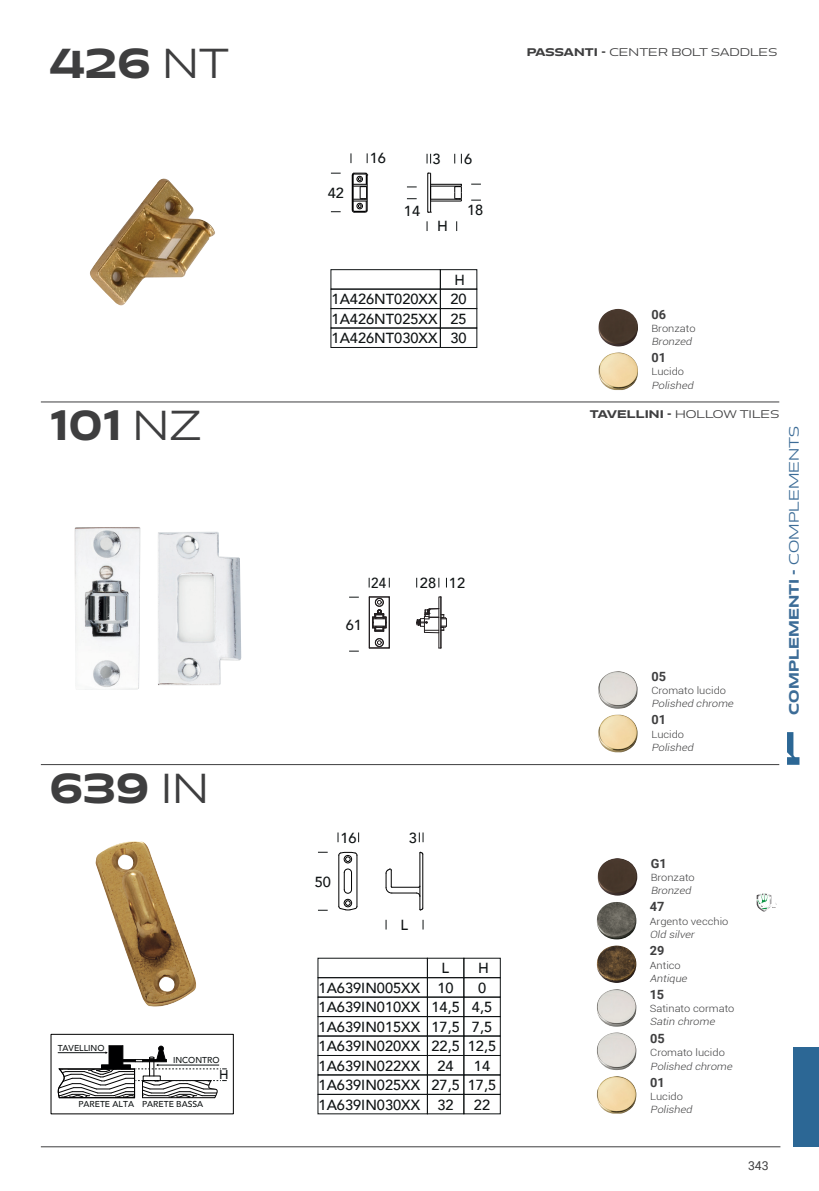
<style>
.page{position:relative;width:819px;height:1191px;background:#fff}
.page>*{position:absolute;margin:0;border:0;box-sizing:border-box;transform-origin:0 0}
.t1{font:700 38.5px "Aero";color:#3e3e3f}
.t2{font:500 14.53px/19.4px "Avenir";color:#101415}
.t3{font:500 14.53px "Avenir";color:#111516}
.t4{font:500 14.53px "Avenir";color:#111516;scale:.92 1}
.t5{font:700 12.78px "Roboto";color:#3e3e3f}
.t6{font:500 12.78px "Avenir";color:#101415}
.t7{font:700 12.6px "Aero";color:#3c6c97;scale:1.11 1}
.t8{font:12.25px "Roboto";color:#3e3e3f}
.t9{font:10.15px "Aero";color:#3e3e3f;scale:1.11 1}
.t10{font:300 9.97px "Roboto";color:#3e3e3f;scale:1.11 1}
.t11{font:italic 300 9.97px "Roboto";color:#3e3e3f;scale:1.11 1}
.t12{font:500 8.58px "Avenir";color:#101415}
.s1{font-weight:400}
.s2{font-weight:700}
</style>
<div class="page">
<hr style="left:41px;top:1146px;width:739px;height:1px;background:#3e3e3f">
<svg style="left:787px;top:732px;width:12px;height:33px"></svg>
<hr style="left:41px;top:402px;width:738px;height:1px;background:#3e3e3f">
<hr style="left:41px;top:764px;width:738px;height:1px;background:#3e3e3f">
<div style="left:793px;top:1047px;width:26px;height:99px;background:#2c6795"></div>
<img style="left:90px;top:179px;width:125px;height:127px">
<svg style="left:352px;top:173px;width:16px;height:40px"></svg>
<hr style="left:430px;top:173px;width:1px;height:39px;background:#000001">
<hr style="left:427px;top:173px;width:1px;height:39px;background:#000001">
<hr style="left:430px;top:201px;width:31px;height:1px;background:#000001">
<svg style="left:430px;top:184px;width:32px;height:17px"></svg>
<div style="left:331px;top:289px;width:109px;height:20px;border:1px solid #101415"></div>
<div style="left:440px;top:289px;width:37px;height:20px;border:1px solid #101415"></div>
<div style="left:331px;top:308px;width:109px;height:20px;border:1px solid #101415"></div>
<div style="left:440px;top:308px;width:37px;height:20px;border:1px solid #101415"></div>
<div style="left:331px;top:328px;width:109px;height:19px;border:1px solid #101415"></div>
<div style="left:440px;top:328px;width:37px;height:19px;border:1px solid #101415"></div>
<div style="left:331px;top:269px;width:109px;height:20px;border:1px solid #101415"></div>
<div style="left:440px;top:269px;width:37px;height:20px;border:1px solid #101415"></div>
<svg style="left:427px;top:154px;width:4px;height:9px"></svg>
<img style="left:75px;top:527px;width:167px;height:163px">
<div style="left:375px;top:638px;width:8px;height:8px;border:1px solid #231f20;border-radius:50%"></div>
<svg style="left:377px;top:640px;width:4px;height:4px"></svg>
<div style="left:369px;top:597px;width:20px;height:51px;border:1px solid #231f20"></div>
<svg style="left:369px;top:596px;width:21px;height:35px"></svg>
<svg style="left:416px;top:596px;width:31px;height:52px"></svg>
<img style="left:597px;top:1076px;width:39px;height:37px">
<img style="left:597px;top:1032px;width:39px;height:38px">
<img style="left:95px;top:841px;width:102px;height:166px">
<hr style="left:356px;top:855px;width:1px;height:51px;background:#000001">
<hr style="left:338px;top:855px;width:1px;height:51px;background:#000001">
<svg style="left:338px;top:852px;width:19px;height:9px"></svg>
<div style="left:344px;top:855px;width:8px;height:8px;border:1px solid #000001;border-radius:50%"></div>
<div style="left:344px;top:899px;width:8px;height:8px;border:1px solid #000001;border-radius:50%"></div>
<svg style="left:338px;top:900px;width:19px;height:10px"></svg>
<svg style="left:344px;top:868px;width:8px;height:25px"></svg>
<hr style="left:419px;top:853px;width:1px;height:56px;background:#000001">
<hr style="left:422px;top:854px;width:1px;height:54px;background:#000001">
<svg style="left:386px;top:868px;width:34px;height:28px"></svg>
<svg style="left:419px;top:832px;width:4px;height:10px"></svg>
<div style="left:318px;top:977px;width:109px;height:20px;border:1px solid #101415"></div>
<div style="left:427px;top:977px;width:37px;height:20px;border:1px solid #101415"></div>
<div style="left:318px;top:997px;width:109px;height:19px;border:1px solid #101415"></div>
<div style="left:427px;top:997px;width:37px;height:19px;border:1px solid #101415"></div>
<div style="left:318px;top:1016px;width:109px;height:20px;border:1px solid #101415"></div>
<div style="left:427px;top:1016px;width:37px;height:20px;border:1px solid #101415"></div>
<div style="left:318px;top:1036px;width:109px;height:19px;border:1px solid #101415"></div>
<div style="left:427px;top:1036px;width:37px;height:19px;border:1px solid #101415"></div>
<div style="left:318px;top:1055px;width:109px;height:20px;border:1px solid #101415"></div>
<div style="left:427px;top:1055px;width:37px;height:20px;border:1px solid #101415"></div>
<div style="left:318px;top:1074px;width:109px;height:20px;border:1px solid #101415"></div>
<div style="left:427px;top:1074px;width:37px;height:20px;border:1px solid #101415"></div>
<div style="left:318px;top:1094px;width:109px;height:20px;border:1px solid #101415"></div>
<div style="left:427px;top:1094px;width:37px;height:20px;border:1px solid #101415"></div>
<div style="left:463px;top:977px;width:37px;height:20px;border:1px solid #101415"></div>
<div style="left:463px;top:997px;width:37px;height:19px;border:1px solid #101415"></div>
<div style="left:463px;top:1016px;width:37px;height:20px;border:1px solid #101415"></div>
<div style="left:463px;top:1036px;width:37px;height:19px;border:1px solid #101415"></div>
<div style="left:463px;top:1055px;width:37px;height:20px;border:1px solid #101415"></div>
<div style="left:463px;top:1074px;width:37px;height:20px;border:1px solid #101415"></div>
<div style="left:463px;top:1094px;width:37px;height:20px;border:1px solid #101415"></div>
<img style="left:597px;top:989px;width:39px;height:37px">
<img style="left:597px;top:945px;width:39px;height:38px">
<img style="left:597px;top:858px;width:34px;height:37px">
<img style="left:598px;top:715px;width:23px;height:37px">
<img style="left:598px;top:671px;width:23px;height:37px">
<img style="left:598px;top:352px;width:40px;height:38px">
<img style="left:598px;top:309px;width:20px;height:37px">
<svg style="left:756px;top:893px;width:20px;height:19px"></svg>
<div style="left:51px;top:1034px;width:182px;height:80px;border:1px solid #000001"></div>
<svg style="left:57px;top:1045px;width:170px;height:53px"></svg>
<h1 class="t1" style="left:50px;top:40px;width:181px">426 <span class="s1">NT</span></h1>
<h1 class="t1" style="left:50px;top:402px;width:154px">101 <span class="s1">NZ</span></h1>
<p class="t2" style="left:48px;top:766px;width:18px">50</p>
<h1 class="t1" style="left:50px;top:764px;width:161px">639 <span class="s1">IN</span></h1>
<p class="t12" style="left:58px;top:1041px;width:48px">TAVELLINO</p>
<p class="t12" style="left:78px;top:1096px;width:57px">PARETE ALTA</p>
<p class="t12" style="left:173px;top:1053px;width:48px">INCONTRO</p>
<p class="t12" style="left:142px;top:1096px;width:63px">PARETE BASSA</p>
<p class="t6" style="left:219px;top:1063px;width:11px">H</p>
<p class="t9" style="left:526px;top:46px;width:227px"><span class="s2">PASSANTI -</span> CENTER BOLT SADDLES</p>
<p class="t2" style="left:327px;top:182px;width:18px">42</p>
<p class="t2" style="left:370px;top:148px;width:18px">16</p>
<p class="t2" style="left:432px;top:148px;width:10px">3</p>
<p class="t2" style="left:464px;top:148px;width:10px">6</p>
<p class="t2" style="left:404px;top:200px;width:18px">14</p>
<p class="t2" style="left:467px;top:199px;width:18px">18</p>
<p class="t2" style="left:437px;top:215px;width:12px">H</p>
<p class="t2" style="left:454px;top:269px;width:12px">H</p>
<p class="t2" style="left:331px;top:308px;width:137px">1A426NT025XX 25<br>1A426NT030XX 30</p>
<p class="t2" style="left:331px;top:289px;width:137px">1A426NT020XX 20</p>
<p class="t4" style="left:371px;top:570px;width:18px">24</p>
<p class="t3" style="left:420px;top:570px;width:47px">28 12</p>
<p class="t3" style="left:346px;top:613px;width:18px">61</p>
<p class="t2" style="left:340px;top:827px;width:18px">16</p>
<p class="t2" style="left:408px;top:827px;width:10px">3</p>
<p class="t2" style="left:315px;top:872px;width:18px">50</p>
<p class="t2" style="left:400px;top:914px;width:9px">L</p>
<p class="t2" style="left:441px;top:957px;width:9px">L</p>
<p class="t2" style="left:318px;top:977px;width:103px">1A639IN005XX</p>
<p class="t2" style="left:437px;top:977px;width:18px">10</p>
<p class="t2" style="left:318px;top:996px;width:103px">1A639IN010XX</p>
<p class="t2" style="left:318px;top:996px;width:143px;text-indent:113px">14,5<br>1A639IN015XX 17,5<br>1A639IN020XX 22,5<br>1A639IN022XX 24<br>1A639IN025XX 27,5<br>1A639IN030XX 32</p>
<p class="t2" style="left:478px;top:957px;width:12px">H</p>
<p class="t2" style="left:468px;top:996px;width:30px;text-align:center">4,5<br>7,5<br>12,5<br>14<br>17,5<br>22</p>
<p class="t2" style="left:478px;top:977px;width:10px">0</p>
<p class="t5" style="left:651px;top:305px;width:16px">06</p>
<p class="t10" style="left:651px;top:321px;width:41px">Bronzato</p>
<p class="t11" style="left:651px;top:335px;width:40px">Bronzed</p>
<p class="t5" style="left:651px;top:348px;width:16px">01</p>
<p class="t10" style="left:651px;top:365px;width:31px">Lucido</p>
<p class="t11" style="left:651px;top:378px;width:41px">Polished</p>
<p class="t9" style="left:589px;top:408px;width:172px"><span class="s2">TAVELLINI -</span> HOLLOW TILES</p>
<p class="t5" style="left:651px;top:667px;width:16px">05</p>
<p class="t10" style="left:651px;top:683px;width:69px">Cromato lucido</p>
<p class="t11" style="left:651px;top:697px;width:77px">Polished chrome</p>
<p class="t5" style="left:651px;top:711px;width:16px">01</p>
<p class="t10" style="left:651px;top:727px;width:31px">Lucido</p>
<p class="t11" style="left:651px;top:740px;width:41px">Polished</p>
<p class="t7" style="left:786px;top:714px;width:261px;rotate:-90deg">COMPLEMENTI - <span class="s1">COMPLEMENTS</span></p>
<p class="t5" style="left:650px;top:854px;width:17px">G1</p>
<p class="t10" style="left:650px;top:870px;width:41px">Bronzato</p>
<p class="t11" style="left:650px;top:884px;width:40px">Bronzed</p>
<p class="t5" style="left:649px;top:897px;width:16px">47</p>
<p class="t10" style="left:649px;top:914px;width:72px">Argento vecchio</p>
<p class="t11" style="left:649px;top:927px;width:44px">Old silver</p>
<p class="t5" style="left:649px;top:941px;width:16px">29</p>
<p class="t10" style="left:649px;top:958px;width:29px">Antico</p>
<p class="t11" style="left:649px;top:971px;width:37px">Antique</p>
<p class="t5" style="left:649px;top:985px;width:16px">15</p>
<p class="t10" style="left:649px;top:1001px;width:78px">Satinato cormato</p>
<p class="t11" style="left:649px;top:1015px;width:62px">Satin chrome</p>
<p class="t5" style="left:650px;top:1029px;width:16px">05</p>
<p class="t10" style="left:650px;top:1046px;width:69px">Cromato lucido</p>
<p class="t11" style="left:650px;top:1059px;width:77px">Polished chrome</p>
<p class="t5" style="left:650px;top:1073px;width:16px">01</p>
<p class="t10" style="left:650px;top:1089px;width:31px">Lucido</p>
<p class="t11" style="left:650px;top:1102px;width:41px">Polished</p>
<p class="t8" style="left:748px;top:1156px;width:22px">343</p>
</div>
